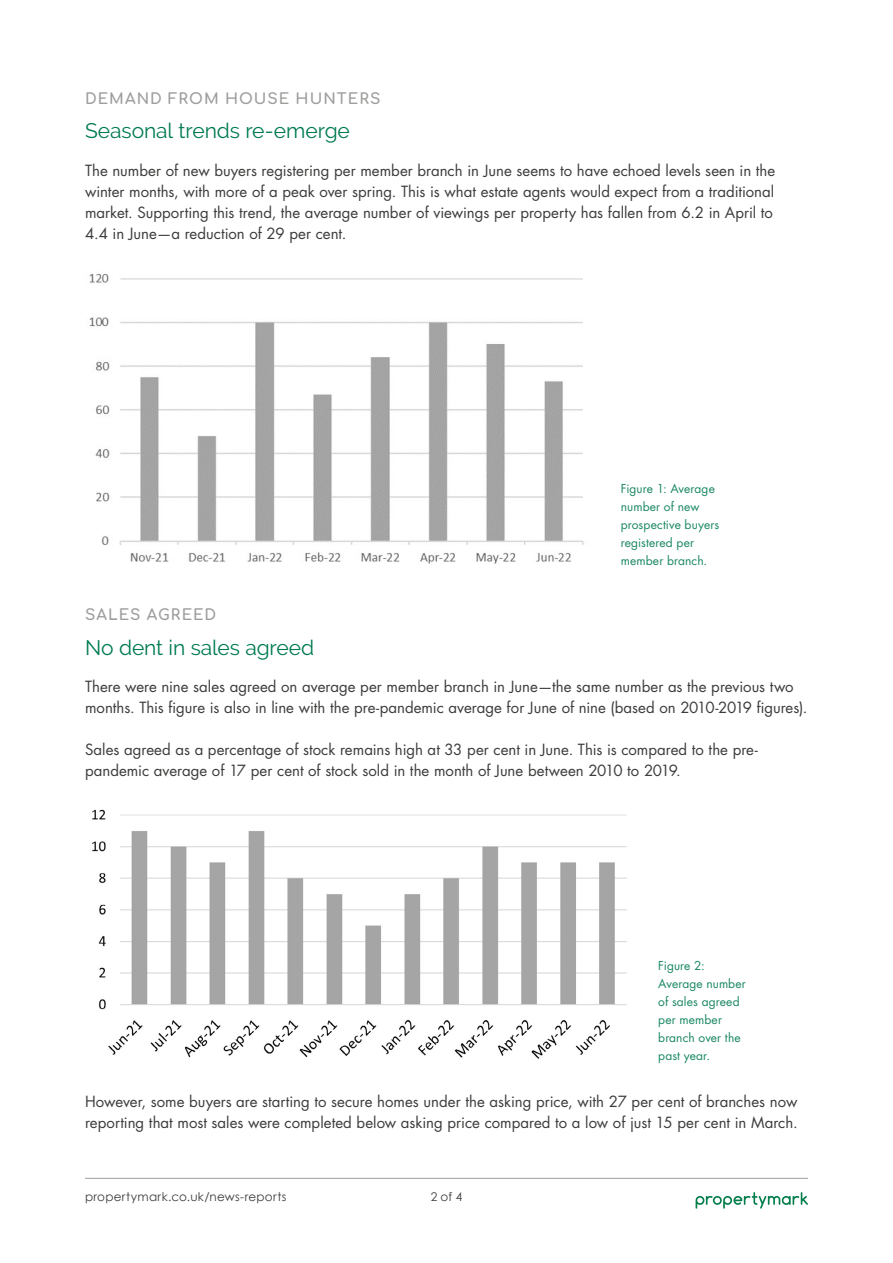
<style>
.page{position:relative;width:893px;height:1263px;background:#fff}
.page>*{position:absolute;margin:0;border:0;box-sizing:border-box;transform-origin:0 0}
.t1{font:21px "Raleway";letter-spacing:-.005em;color:#007a53}
.t2{font:15px/21px "Futura Std";color:#3c3c3b}
.t3{font:700 15px "Comfortaa";letter-spacing:.07em;color:#9d9d9c}
.t4{font:12px/18px "Futura Std";letter-spacing:.01em;color:#1a8764}
.t5{font:12px "Century Gothic";letter-spacing:.02em;color:#3c3c3b}
</style>
<div class="page">
<hr style="left:85px;top:1178px;width:723px;height:1px;background:#9d9d9c">
<svg style="left:696px;top:1192px;width:112px;height:16px"></svg>
<img style="left:92px;top:809px;width:535px;height:250px">
<img style="left:89px;top:273px;width:495px;height:291px">
<p class="t3" style="left:85px;top:84px;width:297px">DEMAND FROM HOUSE HUNTERS</p>
<h1 class="t1" style="left:85px;top:118px;width:266px">Seasonal trends re-emerge</h1>
<p class="t2" style="left:85px;top:160px;width:692px">The number of new buyers registering per member branch in June seems to have echoed levels seen in the winter months, with more of a peak over spring. This is what estate agents would expect from a traditional market. Supporting this trend, the average number of viewings per property has fallen from 6.2 in April to 4.4 in June—a reduction of 29 per cent.</p>
<p class="t4" style="left:621px;top:480px;width:100px">Figure 1: Average number of new prospective buyers registered per member branch.</p>
<p class="t3" style="left:85px;top:601px;width:133px">SALES AGREED</p>
<h1 class="t1" style="left:85px;top:635px;width:231px">No dent in sales agreed</h1>
<p class="t2" style="left:85px;top:676px;width:724px">There were nine sales agreed on average per member branch in June—the same number as the previous two months. This figure is also in line with the pre-pandemic average for June of nine (based on 2010-2019 figures).</p>
<p class="t2" style="left:85px;top:739px;width:674px">Sales agreed as a percentage of stock remains high at 33 per cent in June. This is compared to the pre&shy;pandemic average of 17 per cent of stock sold in the month of June between 2010 to 2019.</p>
<p class="t4" style="left:658px;top:957px;width:89px">Figure 2:<br>Average number of sales agreed per member branch over the past year.</p>
<p class="t2" style="left:85px;top:1091px;width:714px">However, some buyers are starting to secure homes under the asking price, with 27 per cent of branches now reporting that most sales were completed below asking price compared to a low of just 15 per cent in March.</p>
<p class="t5" style="left:85px;top:1188px;width:203px">propertymark.co.uk/news-reports</p>
<p class="t5" style="left:431px;top:1188px;width:33px">2 of 4</p>
</div>
